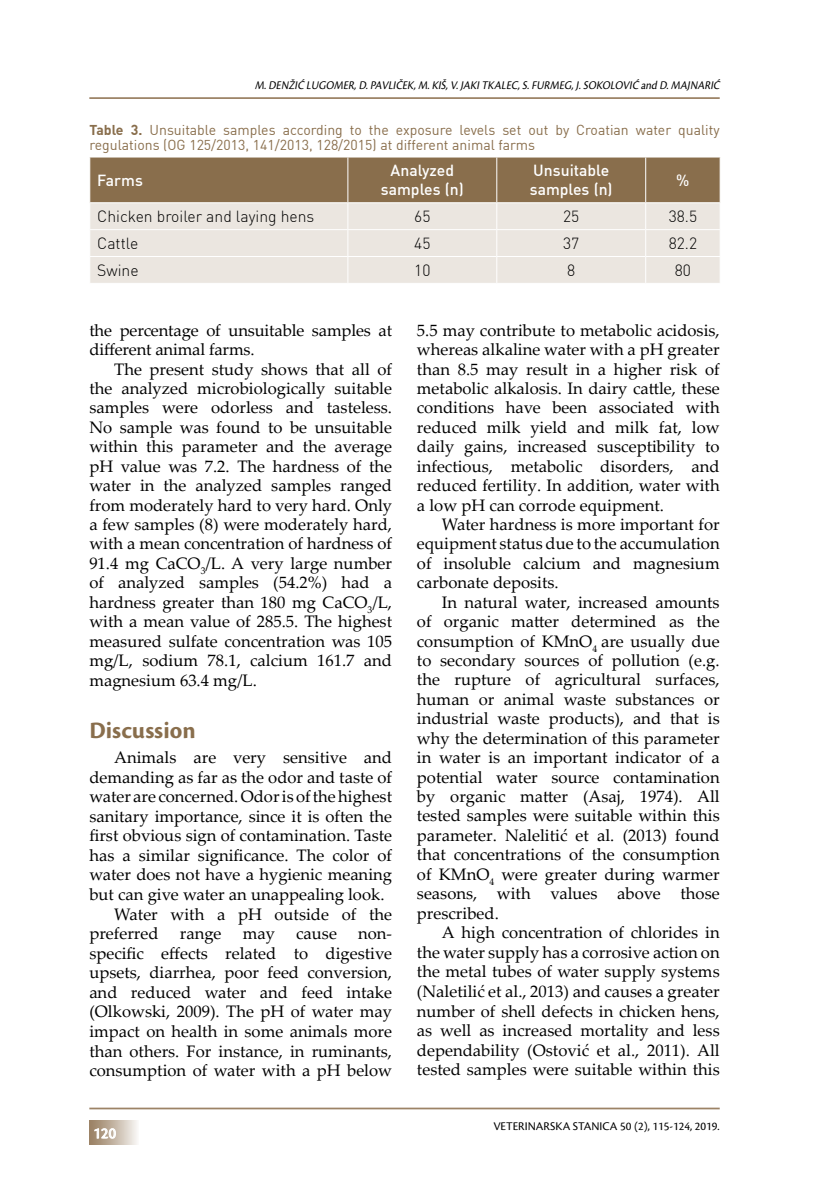
<style>
.page{position:relative;width:819px;height:1191px;background:#fff}
.page>*{position:absolute;margin:0;border:0;box-sizing:border-box;transform-origin:0 0}
.t1{font:700 24.5px "Cronos Pro";letter-spacing:.005em;color:#896e4c}
.t2{font:16.62px/19.4px "Palatino Linotype";color:#000;text-align:justify}
.t3{font:15.75px "DIN Lt";color:#000}
.t4{font:700 15.75px/18.9px "DINLT";color:#fff;text-align:center}
.t5{font:15.75px "Cronos Pro";color:#fff}
.t6{font:14px/14.9px "DIN";color:#896e4c}
.t7{font:italic 12.25px "Cronos Pro";color:#000;scale:.9 1}
.t8{font:12.25px "Cronos Pro";color:#000}
.s1{font-weight:700}
</style>
<div class="page">
<hr style="left:89px;top:1107px;width:630px;height:2px;background:#9c8366">
<hr style="left:89px;top:97px;width:630px;height:2px;background:#9c8366">
<div style="left:89px;top:1120px;width:50px;height:25px;background:linear-gradient(to right,#94795a,#f6f3f1)"></div>
<svg style="left:94px;top:1126px;width:22px;height:13px"></svg>
<svg style="left:89px;top:157px;width:631px;height:126px;background:#c9bcad"></svg>
<p class="t7" style="left:255px;top:78px;width:520px">M.DENŽIĆ LUGOM ER,D.PAVLIČEK,M.KIŠ,V.JAKITKALEC,S.FURM EG,J .SOKOLOVIĆ AND D.MAJNARIĆ</p>
<p class="t6" style="left:89px;top:122px;width:632px"><span class="s1">Table 3.</span> Unsuitable samples according to the exposure levels set out by Croatian water quality regulations (OG 125/2013, 141/2013, 128/2015) at different animal farms</p>
<p class="t4" style="left:97px;top:170px;width:47px">Farms</p>
<p class="t4" style="left:381px;top:160px;width:84px">Analyzed samples (n)</p>
<p class="t4" style="left:530px;top:160px;width:84px;text-align:left">Unsuitable samples (n)</p>
<p class="t4" style="left:676px;top:170px;width:15px">%</p>
<p class="t3" style="left:97px;top:206px;width:219px">Chicken broiler and laying hens</p>
<p class="t3" style="left:414px;top:206px;width:18px">65</p>
<p class="t3" style="left:563px;top:206px;width:18px">25</p>
<p class="t3" style="left:668px;top:206px;width:30px">38.5</p>
<p class="t3" style="left:97px;top:233px;width:43px">Cattle</p>
<p class="t3" style="left:414px;top:233px;width:18px">45</p>
<p class="t3" style="left:563px;top:233px;width:18px">37</p>
<p class="t3" style="left:668px;top:233px;width:30px">82.2</p>
<p class="t3" style="left:97px;top:260px;width:43px">Swine</p>
<p class="t3" style="left:414px;top:260px;width:18px">10</p>
<p class="t3" style="left:567px;top:260px;width:10px">8</p>
<p class="t3" style="left:674px;top:260px;width:18px">80</p>
<p class="t2" style="left:89px;top:320px;width:304px">the percentage of unsuitable samples at different animal farms.</p>
<p class="t2" style="left:89px;top:358px;width:304px;text-indent:25px">The present study shows that all of the analyzed microbiologically suitable samples were odorless and tasteless.<br>No sample was found to be unsuitable within this parameter and the average pH value was 7.2. The hardness of the water in the analyzed samples ranged from moderately hard to very hard. Only a few samples (8) were moderately hard, with a mean concentration of hardness of 91.4 mg CaCO<sub>3</sub>/L. A very large number of analyzed samples (54.2%) had a hardness greater than 180 mg CaCO<sub>3</sub>/L, with a mean value of 285.5. The highest measured sulfate concentration was 105 mg/L, sodium 78.1, calcium 161.7 and magnesium 63.4 mg/L.</p>
<h1 class="t1" style="left:89px;top:716px;width:108px">Discussion</h1>
<p class="t2" style="left:114px;top:747px;width:279px">Animals are very sensitive and</p>
<p class="t2" style="left:89px;top:766px;width:304px">demanding as far as the odor and taste of</p>
<p class="t2" style="left:89px;top:786px;width:304px">water are concerned. Odor is of the highest</p>
<p class="t2" style="left:89px;top:805px;width:304px">sanitary importance, since it is often the</p>
<p class="t2" style="left:89px;top:825px;width:304px">first obvious sign of contamination. Taste</p>
<p class="t2" style="left:89px;top:844px;width:304px">has a similar significance. The color of</p>
<p class="t2" style="left:89px;top:864px;width:304px">water does not have a hygienic meaning</p>
<p class="t2" style="left:89px;top:884px;width:297px">but can give water an unappealing look.</p>
<p class="t2" style="left:114px;top:903px;width:279px">Water with a pH outside of the</p>
<p class="t2" style="left:89px;top:923px;width:71px">preferred</p>
<p class="t2" style="left:180px;top:923px;width:43px">range</p>
<p class="t2" style="left:243px;top:923px;width:34px">may</p>
<p class="t2" style="left:296px;top:923px;width:42px">cause</p>
<p class="t2" style="left:89px;top:923px;width:304px;text-indent:269px">non&shy;specific effects related to digestive upsets, diarrhea, poor feed conversion, and reduced water and feed intake (Olkowski, 2009). The pH of water may impact on health in some animals more than others. For instance, in ruminants, consumption of water with a pH below</p>
<p class="t5" style="left:93px;top:1124px;width:24px">120</p>
<p class="t2" style="left:417px;top:320px;width:304px">5.5 may contribute to metabolic acidosis, whereas alkaline water with a pH greater than 8.5 may result in a higher risk of metabolic alkalosis. In dairy cattle, these conditions have been associated with reduced milk yield and milk fat, low daily gains, increased susceptibility to infectious, metabolic disorders, and reduced fertility. In addition, water with a low pH can corrode equipment.</p>
<p class="t2" style="left:417px;top:514px;width:304px;text-indent:25px">Water hardness is more important for equipment status due to the accumulation of insoluble calcium and magnesium carbonate deposits.</p>
<p class="t2" style="left:417px;top:591px;width:304px;text-indent:25px">In natural water, increased amounts of organic matter determined as the consumption of KMnO<sub>4</sub> are usually due to secondary sources of pollution (e.g. the rupture of agricultural surfaces, human or animal waste substances or industrial waste products), and that is why the determination of this parameter in water is an important indicator of a potential water source contamination by organic matter (Asaj, 1974). All tested samples were suitable within this parameter. Nalelitić et al. (2013) found that concentrations of the consumption of KMnO<sub>4</sub> were greater during warmer seasons, with values above those prescribed.</p>
<p class="t2" style="left:417px;top:922px;width:304px;text-indent:25px">A high concentration of chlorides in the water supply has a corrosive action on the metal tubes of water supply systems (Naletilić et al., 2013) and causes a greater number of shell defects in chicken hens, as well as increased mortality and less dependability (Ostović et al., 2011). All tested samples were suitable within this</p>
<p class="t8" style="left:493px;top:1119px;width:27px">VETERINAR</p>
<p class="t8" style="left:550px;top:1119px;width:42px">SKA STANICA</p>
<p class="t8" style="left:620px;top:1119px;width:101px">50 (2), 115-124, 2019.</p>
</div>
